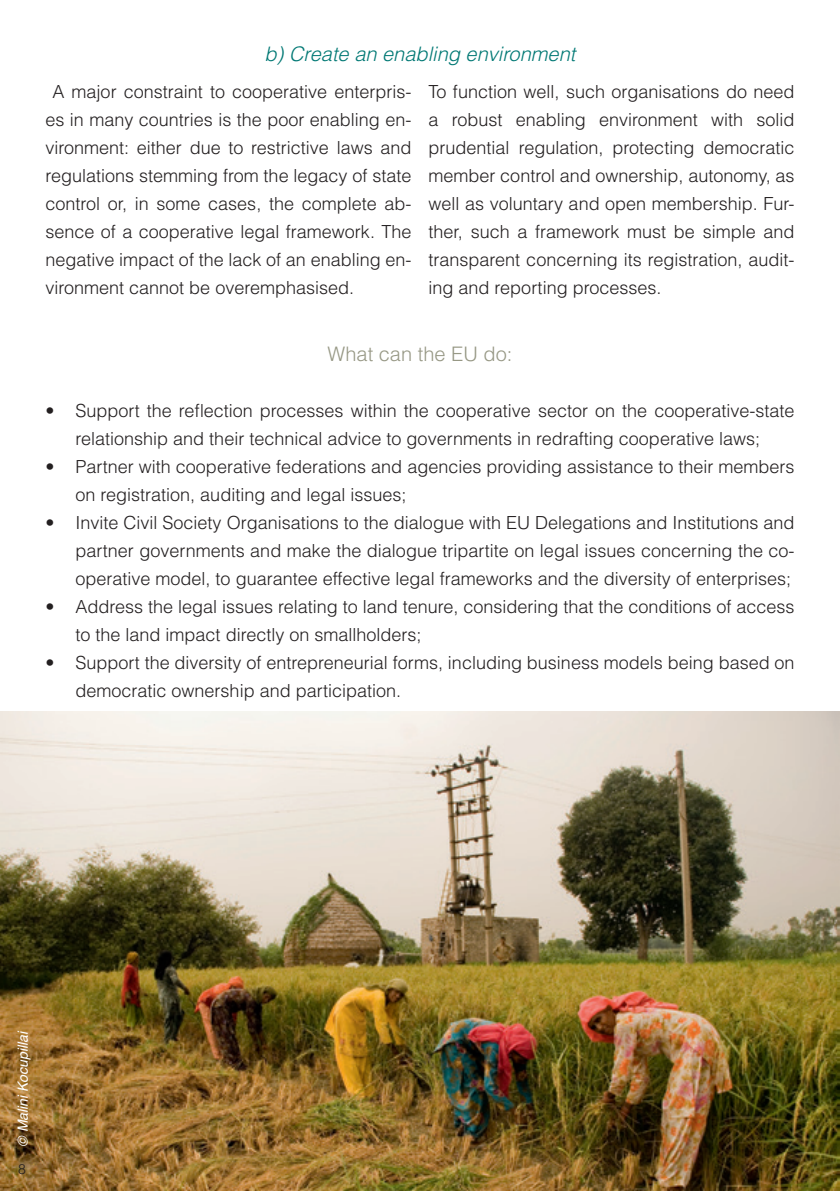
<style>
.page{position:relative;width:840px;height:1191px;background:#fff}
.page>*{position:absolute;margin:0;border:0;box-sizing:border-box;transform-origin:0 0}
.t1{font:italic 300 20px "Helvetica";color:#007874}
.t2{font:300 20px "Helvetica";color:#979885}
.t3{font:300 18px/28px "Helvetica";color:#231f20;text-align:justify}
.t4{font:italic 14px "Helvetica";color:#fff}
.t5{font:300 14px "Helvetica";color:#231f20}
</style>
<div class="page">
<img style="left:0;top:711px;width:839px;height:480px">
<p class="t1" style="left:264px;top:42px;width:312px">b) Create an enabling environment</p>
<p class="t3" style="left:45px;top:77px;width:367px;text-indent:7px">A major constraint to cooperative enterpris&shy;es in many countries is the poor enabling en&shy;vironment: either due to restrictive laws and regulations stemming from the legacy of state control or, in some cases, the complete ab&shy;sence of a cooperative legal framework. The negative impact of the lack of an enabling en&shy;vironment cannot be overemphasised.</p>
<p class="t3" style="left:428px;top:77px;width:367px">To function well, such organisations do need a robust enabling environment with solid prudential regulation, protecting democratic member control and ownership, autonomy, as well as voluntary and open membership. Fur&shy;ther, such a framework must be simple and transparent concerning its registration, audit&shy;ing and reporting processes.</p>
<p class="t2" style="left:327px;top:341px;width:186px">What can the EU do:</p>
<p class="t3" style="left:45px;top:396px;width:750px;text-align:center">• Support the reflection processes within the cooperative sector on the cooperative-state relationship and their technical advice to governments in redrafting cooperative laws;</p>
<p class="t3" style="left:75px;top:452px;width:720px;text-indent:-30px">• Partner with cooperative federations and agencies providing assistance to their members on registration, auditing and legal issues;</p>
<p class="t3" style="left:75px;top:508px;width:720px;text-indent:-30px">• Invite Civil Society Organisations to the dialogue with EU Delegations and Institutions and partner governments and make the dialogue tripartite on legal issues concerning the co&shy;operative model, to guarantee effective legal frameworks and the diversity of enterprises;</p>
<p class="t3" style="left:75px;top:592px;width:720px;text-indent:-30px">• Address the legal issues relating to land tenure, considering that the conditions of access to the land impact directly on smallholders;</p>
<p class="t3" style="left:75px;top:648px;width:720px;text-indent:-30px">• Support the diversity of entrepreneurial forms, including business models being based on democratic ownership and participation.</p>
<p class="t4" style="left:12px;top:1146px;width:117px;rotate:-90deg">© Malini Kocupillai</p>
<p class="t5" style="left:18px;top:1160px;width:9px">8</p>
</div>
